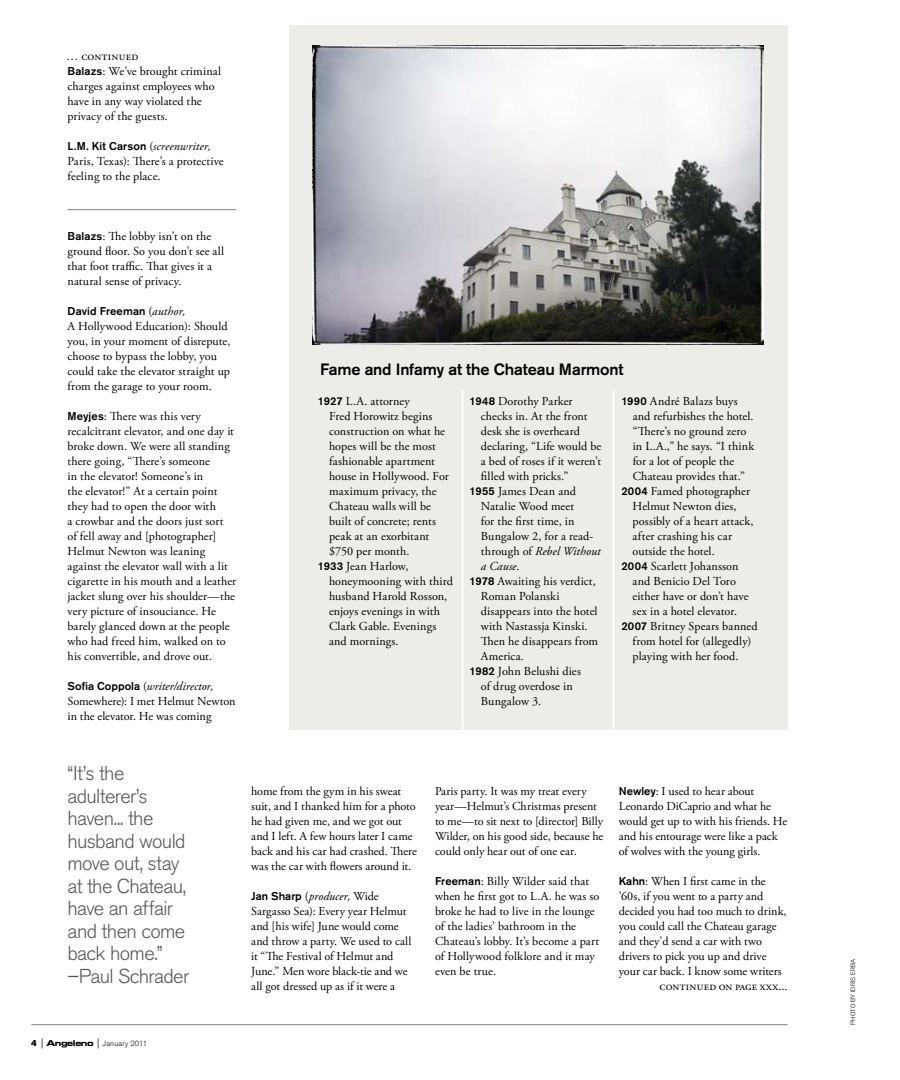
<style>
.page{position:relative;width:900px;height:1080px;background:#fff}
.page>*{position:absolute;margin:0;border:0;box-sizing:border-box;transform-origin:0 0}
.t1{font:300 20px/22.5px "Akzidenz Grotesk BE";letter-spacing:-.04em;color:#58595b}
.t2{font:500 16.25px "Akzidenz Grotesk BE";letter-spacing:-.01em;color:#000}
.t3{font:12.25px/15px "Adobe Garamond Pro";color:#000}
.t4{font:italic 12.25px "Adobe Garamond Pro";letter-spacing:.01em;color:#000}
.t5{font:12.25px "Adobe Garamond Pro";letter-spacing:.02em;color:#000}
.t6{font:500 11.25px "Akzidenz Grotesk BE";letter-spacing:.01em;color:#000}
.t7{font:300 7.5px "Akzidenz Grotesk BE";letter-spacing:.015em;color:#000}
.t8{font:300 6.25px "Akzidenz Grotesk BE";letter-spacing:.025em;color:#000}
.s1{font-family:"Akzidenz Grotesk BE";font-weight:500;font-size:11.25px}
.s2{font-family:"Adobe Garamond Pro";font-weight:400;font-size:12.25px}
.s3{font-family:"Adobe Garamond Pro";font-weight:400;font-style:italic;font-size:12.25px}
.s4{font-style:italic}
.s5{font-style:normal}
.s6{font-family:"Akzidenz Grotesk BE Super";font-weight:400;font-size:8.75px}
.s7{font-stretch:expanded;font-size:10px}
.s8{font-family:"Eurostile Bold Extended Two";font-weight:400;font-size:8.12px}
</style>
<div class="page">
<hr style="left:31px;top:1024px;width:757px;height:1px;background:#808285">
<div style="left:289px;top:26px;width:499px;height:704px;background:#edece9"></div>
<img style="left:312px;top:45px;width:452px;height:300px">
<hr style="left:612px;top:390px;width:2px;height:345px;background:#fff">
<hr style="left:462px;top:390px;width:2px;height:345px;background:#fff">
<hr style="left:68px;top:209px;width:168px;height:1px;background:#808285">
<p class="t5" style="left:66px;top:49px;width:74px">… continued</p>
<p class="t3" style="left:67px;top:64px;width:155px"><span class="s1">Balazs</span>: We’ve brought criminal charges against employees who have in any way violated the privacy of the guests.</p>
<p class="t6" style="left:68px;top:139px;width:145px">L.M. Kit Carson <span class="s2">(</span><span class="s3">screenwriter,</span></p>
<p class="t3" style="left:67px;top:154px;width:158px">Paris, Texas): There’s a protective feeling to the place.</p>
<p class="t3" style="left:67px;top:229px;width:158px"><span class="s1">Balazs</span>: The lobby isn’t on the ground floor. So you don’t see all that foot traffic. That gives it a natural sense of privacy.</p>
<p class="t6" style="left:68px;top:304px;width:120px">David Freeman <span class="s2">(</span><span class="s3">author,</span></p>
<p class="t3" style="left:68px;top:319px;width:164px">A Hollywood Education): Should you, in your moment of disrepute, choose to bypass the lobby, you could take the elevator straight up from the garage to your room.</p>
<p class="t3" style="left:68px;top:409px;width:170px"><span class="s1">Meyjes</span>: There was this very recalcitrant elevator, and one day it broke down. We were all standing there going, “There’s someone<br>in the elevator! Someone’s in<br>the elevator!” At a certain point they had to open the door with<br>a crowbar and the doors just sort of fell away and [photographer]<br>Helmut Newton was leaning against the elevator wall with a lit cigarette in his mouth and a leather jacket slung over his shoulder—the very picture of insouciance. He barely glanced down at the people who had freed him, walked on to his convertible, and drove out.</p>
<p class="t3" style="left:68px;top:679px;width:169px"><span class="s1">Sofia Coppola</span> (<span class="s4">writer/director,<br></span>Somewhere): I met Helmut Newton in the elevator. He was coming</p>
<h2 class="t2" style="left:320px;top:359px;width:305px">Fame and Infamy at the Chateau Marmont</h2>
<p class="t3" style="left:318px;top:394px;width:94px"><span class="s1">1927</span> L.A. attorney</p>
<p class="t3" style="left:329px;top:409px;width:105px">Fred Horowitz begins</p>
<p class="t3" style="left:329px;top:424px;width:118px">construction on what he</p>
<p class="t3" style="left:329px;top:439px;width:108px">hopes will be the most</p>
<p class="t3" style="left:329px;top:454px;width:108px">fashionable apartment</p>
<p class="t3" style="left:329px;top:469px;width:121px">house in Hollywood. For</p>
<p class="t3" style="left:329px;top:484px;width:109px">maximum privacy, the</p>
<p class="t3" style="left:329px;top:499px;width:104px">Chateau walls will be</p>
<p class="t3" style="left:329px;top:514px;width:108px">built of concrete; rents</p>
<p class="t3" style="left:329px;top:529px;width:102px">peak at an exorbitant</p>
<p class="t3" style="left:329px;top:544px;width:82px">$750 per month.</p>
<p class="t3" style="left:318px;top:559px;width:92px"><span class="s1">1933</span> Jean Harlow,</p>
<p class="t3" style="left:329px;top:574px;width:126px">honeymooning with third</p>
<p class="t3" style="left:329px;top:589px;width:120px">husband Harold Rosson,</p>
<p class="t3" style="left:329px;top:604px;width:113px">enjoys evenings in with</p>
<p class="t3" style="left:329px;top:619px;width:109px">Clark Gable. Evenings</p>
<p class="t3" style="left:329px;top:634px;width:71px">and mornings.</p>
<p class="t3" style="left:470px;top:394px;width:104px"><span class="s1">1948</span> Dorothy Parker</p>
<p class="t3" style="left:481px;top:409px;width:108px">checks in. At the front</p>
<p class="t3" style="left:481px;top:424px;width:101px">desk she is overheard</p>
<p class="t3" style="left:481px;top:439px;width:122px">declaring, “Life would be</p>
<p class="t3" style="left:481px;top:454px;width:122px">a bed of roses if it weren’t</p>
<p class="t3" style="left:481px;top:469px;width:89px">filled with pricks.”</p>
<p class="t3" style="left:470px;top:484px;width:108px"><span class="s1">1955</span> James Dean and</p>
<p class="t3" style="left:481px;top:499px;width:95px">Natalie Wood meet</p>
<p class="t3" style="left:481px;top:514px;width:95px">for the first time, in</p>
<p class="t3" style="left:481px;top:529px;width:114px">Bungalow 2, for a read-</p>
<p class="t4" style="left:481px;top:544px;width:121px"><span class="s5">through of</span> Rebel Without</p>
<p class="t4" style="left:481px;top:559px;width:40px">a Cause<span class="s5">.</span></p>
<p class="t3" style="left:470px;top:574px;width:128px"><span class="s1">1978</span> Awaiting his verdict,</p>
<p class="t3" style="left:481px;top:589px;width:80px">Roman Polanski</p>
<p class="t3" style="left:481px;top:604px;width:118px">disappears into the hotel</p>
<p class="t3" style="left:481px;top:619px;width:108px">with Nastassja Kinski.</p>
<p class="t3" style="left:481px;top:634px;width:119px">Then he disappears from</p>
<p class="t3" style="left:481px;top:649px;width:45px">America.</p>
<p class="t3" style="left:470px;top:664px;width:113px"><span class="s1">1982</span> John Belushi dies</p>
<p class="t3" style="left:481px;top:679px;width:93px">of drug overdose in</p>
<p class="t3" style="left:481px;top:694px;width:62px">Bungalow 3.</p>
<p class="t3" style="left:621px;top:394px;width:118px"><span class="s1">1990</span> André Balazs buys</p>
<p class="t3" style="left:633px;top:409px;width:122px">and refurbishes the hotel.</p>
<p class="t3" style="left:633px;top:424px;width:115px">“There’s no ground zero</p>
<p class="t3" style="left:633px;top:439px;width:123px">in L.A.,” he says. “I think</p>
<p class="t3" style="left:633px;top:454px;width:103px">for a lot of people the</p>
<p class="t3" style="left:633px;top:469px;width:114px">Chateau provides that.”</p>
<p class="t3" style="left:621px;top:484px;width:130px"><span class="s1">2004</span> Famed photographer</p>
<p class="t3" style="left:633px;top:499px;width:105px">Helmut Newton dies,</p>
<p class="t3" style="left:633px;top:514px;width:122px">possibly of a heart attack,</p>
<p class="t3" style="left:633px;top:529px;width:101px">after crashing his car</p>
<p class="t3" style="left:633px;top:544px;width:84px">outside the hotel.</p>
<p class="t3" style="left:621px;top:559px;width:119px"><span class="s1">2004</span> Scarlett Johansson</p>
<p class="t3" style="left:633px;top:574px;width:105px">and Benicio Del Toro</p>
<p class="t3" style="left:633px;top:589px;width:117px">either have or don’t have</p>
<p class="t3" style="left:633px;top:604px;width:106px">sex in a hotel elevator.</p>
<p class="t3" style="left:621px;top:619px;width:138px"><span class="s1">2007</span> Britney Spears banned</p>
<p class="t3" style="left:633px;top:634px;width:120px">from hotel for (allegedly)</p>
<p class="t3" style="left:633px;top:649px;width:107px">playing with her food.</p>
<h1 class="t1" style="left:68px;top:762px;width:123px">“It’s the adulterer’s haven... the husband would move out, stay at the Chateau, have an affair and then come back home.” –Paul Schrader</h1>
<p class="t3" style="left:251px;top:784px;width:167px">home from the gym in his sweat suit, and I thanked him for a photo he had given me, and we got out and I left. A few hours later I came back and his car had crashed. There was the car with flowers around it.</p>
<p class="t3" style="left:251px;top:889px;width:162px"><span class="s1">Jan Sharp</span> (<span class="s4">producer,</span> Wide<br>Sargasso Sea): Every year Helmut and [his wife] June would come and throw a party. We used to call it “The Festival of Helmut and<br>June.” Men wore black-tie and we all got dressed up as if it were a</p>
<p class="t3" style="left:435px;top:784px;width:170px">Paris party. It was my treat every year—Helmut’s Christmas present to me—to sit next to [director] Billy Wilder, on his good side, because he could only hear out of one ear.</p>
<p class="t3" style="left:435px;top:874px;width:166px"><span class="s1">Freeman</span>: Billy Wilder said that when he first got to L.A. he was so broke he had to live in the lounge of the ladies’ bathroom in the<br>Chateau’s lobby. It’s become a part of Hollywood folklore and it may even be true.</p>
<p class="t3" style="left:619px;top:784px;width:170px"><span class="s1">Newley</span>: I used to hear about<br>Leonardo DiCaprio and what he would get up to with his friends. He and his entourage were like a pack of wolves with the young girls.</p>
<p class="t3" style="left:619px;top:874px;width:169px"><span class="s1">Kahn</span>: When I first came in the ’60s, if you went to a party and decided you had too much to drink, you could call the Chateau garage and they’d send a car with two drivers to pick you up and drive your car back. I know some writers</p>
<p class="t3" style="left:659px;top:979px;width:130px">continued on page xxx...</p>
<p class="t7" style="left:31px;top:1039px;width:117px"><span class="s6">4</span> <span class="s7">|</span> <span class="s8">Angeleno</span> <span class="s7">|</span> January 2011</p>
<p class="t8" style="left:849px;top:1025px;width:68px;rotate:-90deg">Photo by I dris Erba</p>
</div>
